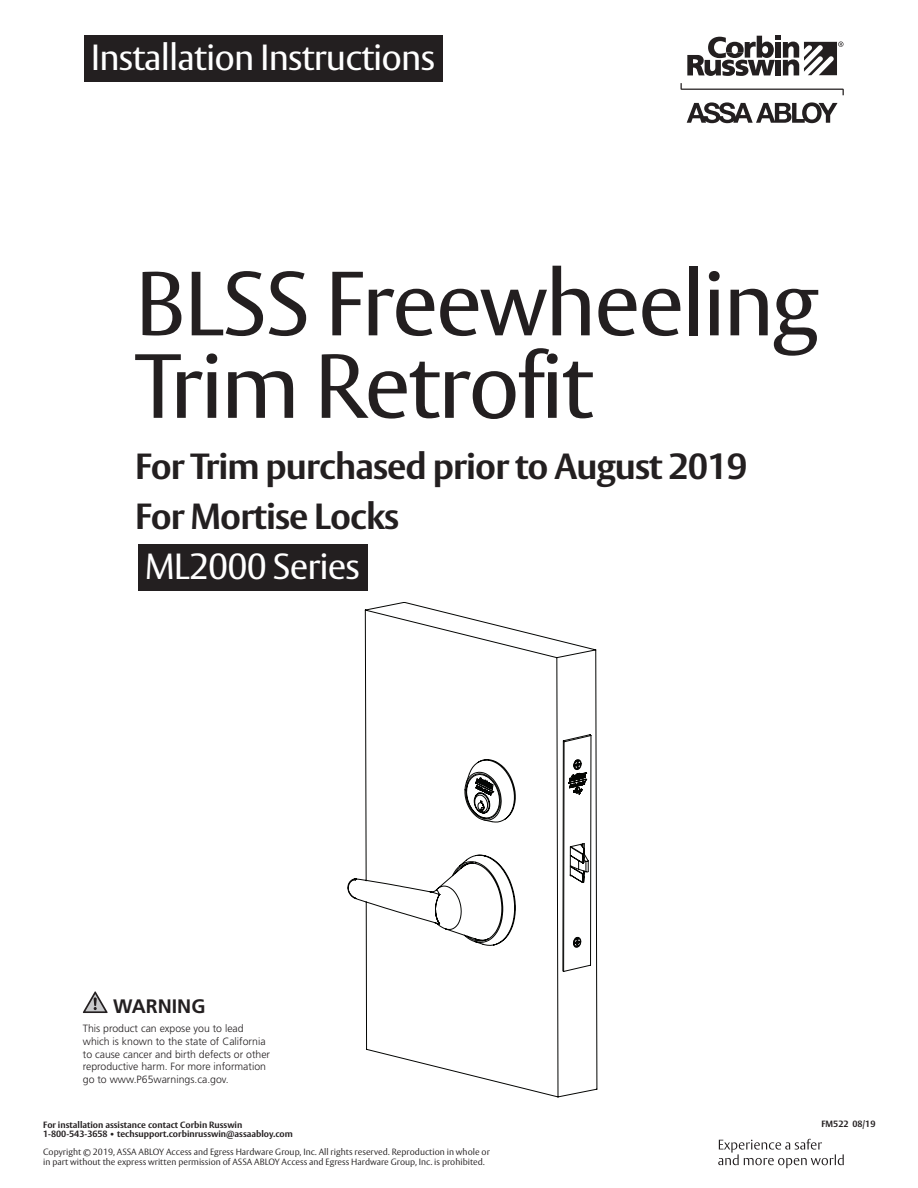
<style>
.page{position:relative;width:918px;height:1188px;background:#fff}
.page>*{position:absolute;margin:0;border:0;box-sizing:border-box;transform-origin:0 0}
.t1{font:90px/82.5px "ASSA Vesta";letter-spacing:-.025em;color:#231f20}
.t2{font:700 36px/49.9px "ASSA Vesta";letter-spacing:-.025em;color:#231f20}
.t3{font:36px "ASSA Vesta";letter-spacing:-.025em;color:#fff}
.t4{font:700 19.5px "Frutiger";color:#231f20}
.t5{font:300 10.5px/12.6px "Frutiger";color:#231f20}
.t6{font:300 9px/10.8px "ASSA Vesta";color:#231f20}
.t7{font:700 9px "ASSA Vesta";color:#231f20}
</style>
<div class="page">
<div style="left:84px;top:35px;width:359px;height:46px;background:#231f20"></div>
<svg style="left:681px;top:83px;width:163px;height:12px"></svg>
<svg style="left:687px;top:102px;width:151px;height:21px"></svg>
<svg style="left:687px;top:36px;width:156px;height:40px"></svg>
<svg style="left:83px;top:991px;width:25px;height:22px"></svg>
<svg style="left:718px;top:1139px;width:126px;height:29px"></svg>
<div style="left:138px;top:544px;width:230px;height:46px;background:#231f20"></div>
<svg style="left:348px;top:602px;width:249px;height:495px"></svg>
<svg style="left:465px;top:734px;width:127px;height:238px"></svg>
<h2 class="t3" style="left:91px;top:35px;width:346px">Installation Instructions</h2>
<h1 class="t1" style="left:135px;top:267px;width:685px">BLSS Freewheeling<br>Trim Retrofit</h1>
<h2 class="t2" style="left:135px;top:443px;width:614px">For Trim purchased prior to August 2019<br>For Mortise Locks</h2>
<h2 class="t3" style="left:145px;top:544px;width:217px">ML2000 Series</h2>
<h3 class="t4" style="left:113px;top:995px;width:94px">WARNING</h3>
<p class="t5" style="left:83px;top:1023px;width:189px">This product can expose you to lead which is known to the state of California to cause cancer and birth defects or other reproductive harm. For more information go to www.P65warnings.ca.gov.</p>
<p class="t7" style="left:43px;top:1120px;width:201px">For installation assistance contact Corbin Russwin</p>
<p class="t7" style="left:821px;top:1119px;width:56px">FM522 08/19</p>
<p class="t7" style="left:43px;top:1129px;width:251px">1-800-543-3658 • techsupport.corbinrusswin@assaabloy.com</p>
<p class="t6" style="left:43px;top:1147px;width:448px">Copyright © 2019, ASSA ABLOY Access and Egress Hardware Group, Inc. All rights reserved. Reproduction in whole or in part without the express written permission of ASSA ABLOY Access and Egress Hardware Group, Inc. is prohibited.</p>
</div>
